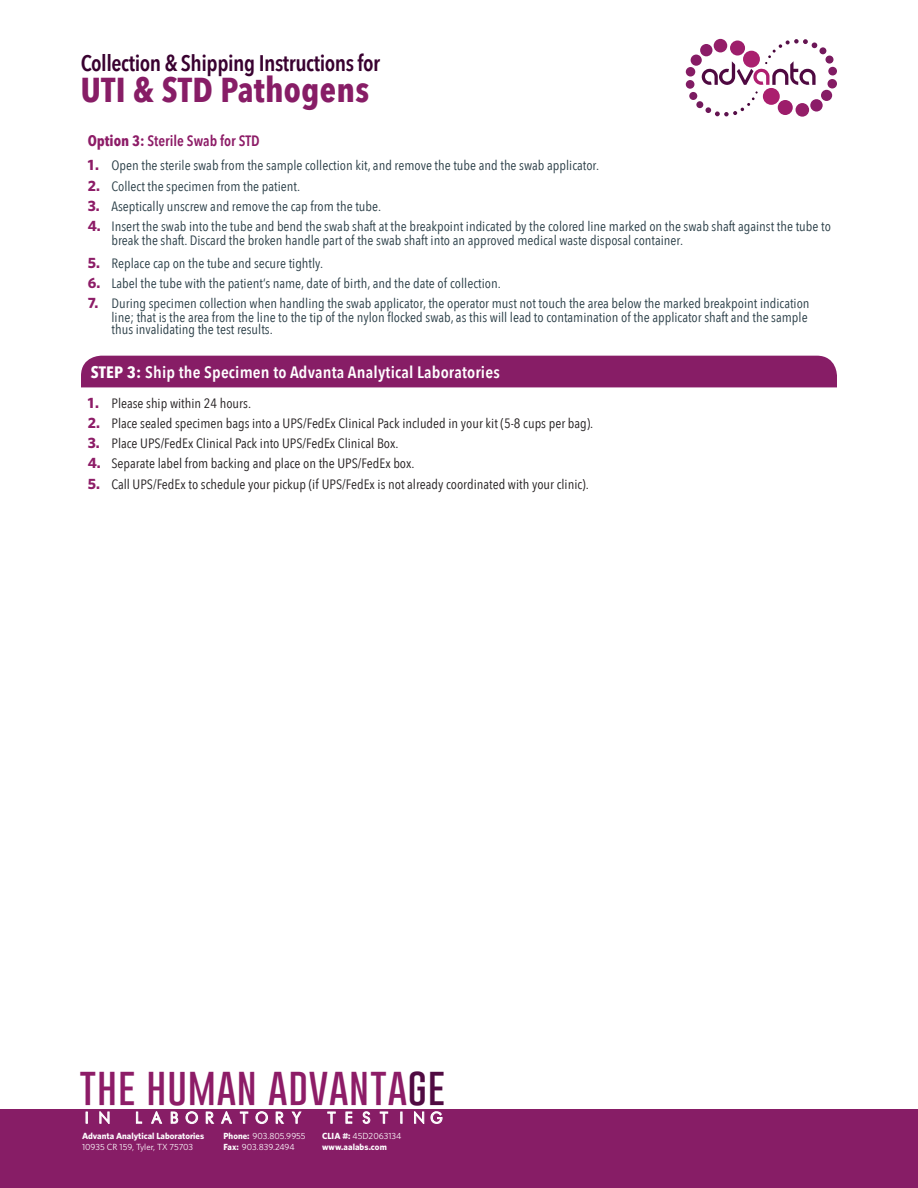
<style>
.page{position:relative;width:918px;height:1188px;background:#fff}
.page>*{position:absolute;margin:0;border:0;box-sizing:border-box;transform-origin:0 0}
.t1{font:100 39.3px "Gobold";letter-spacing:.02em;color:#8d1c67}
.t2{font:700 34.5px "Avenir Next Condensed";letter-spacing:.01em;color:#871d66}
.t3{font:600 22.5px "Avenir Next Condensed";letter-spacing:-.02em;color:#390130}
.Default{font:600 16.5px "Avenir Next Condensed";letter-spacing:.01em;color:#fff;scale:1.05 1}
.t4{font:15.15px "Futurist Fixed Width";letter-spacing:.21em;color:#fff;scale:.95 1}
.Default-2{font:600 15px "Avenir Next Condensed";color:#8d1c67}
.t5{font:700 15px "Whitney";color:#8d1c67}
.Default-3{font:13.5px/12px "Avenir Next Condensed";color:#293d46;scale:1.05 1}
.Default-4{font:13.5px "Avenir Next Condensed";color:#231f20;scale:1.05 1}
.t6{font:700 8.85px/10.5px "Whitney";color:#fff}
.t7{font:8.85px/10.5px "Whitney";color:#fff}
.s1{font-weight:700}
.s2{color:#500a42}
.s3{font-weight:400}
</style>
<div class="page">
<div style="left:0;top:1109px;width:918px;height:79px;background:#871d66"></div>
<svg style="left:700px;top:44px;width:12px;height:12px"></svg>
<div style="left:691px;top:55px;width:11px;height:11px;background:#861c65;border-radius:50%"></div>
<div style="left:686px;top:67px;width:9px;height:10px;background:#851c64;border-radius:50%"></div>
<div style="left:686px;top:80px;width:8px;height:9px;background:#811c64;border-radius:50%"></div>
<div style="left:689px;top:92px;width:8px;height:8px;background:#7a1b60;border-radius:50%"></div>
<div style="left:696px;top:101px;width:7px;height:7px;background:#73195c;border-radius:50%"></div>
<svg style="left:705px;top:91px;width:53px;height:25px"></svg>
<div style="left:763px;top:88px;width:17px;height:17px;background:#aa1f6e;border-radius:50%"></div>
<div style="left:778px;top:100px;width:15px;height:15px;background:#9d1d6b;border-radius:50%"></div>
<div style="left:796px;top:103px;width:13px;height:14px;background:#941e68;border-radius:50%"></div>
<div style="left:810px;top:99px;width:13px;height:13px;background:#8b1c68;border-radius:50%"></div>
<div style="left:821px;top:90px;width:11px;height:11px;background:#861c65;border-radius:50%"></div>
<div style="left:828px;top:79px;width:9px;height:9px;background:#851c64;border-radius:50%"></div>
<div style="left:828px;top:67px;width:9px;height:8px;background:#811c64;border-radius:50%"></div>
<svg style="left:825px;top:56px;width:9px;height:8px"></svg>
<div style="left:819px;top:47px;width:7px;height:7px;background:#73195c;border-radius:50%"></div>
<svg style="left:702px;top:39px;width:115px;height:46px"></svg>
<svg style="left:86px;top:1112px;width:2px;height:11px"></svg>
<svg style="left:99px;top:1111px;width:10px;height:13px"></svg>
<svg style="left:136px;top:1112px;width:6px;height:12px"></svg>
<svg style="left:151px;top:1111px;width:11px;height:13px"></svg>
<svg style="left:171px;top:1112px;width:7px;height:12px"></svg>
<svg style="left:186px;top:1111px;width:12px;height:13px"></svg>
<svg style="left:206px;top:1112px;width:8px;height:12px"></svg>
<svg style="left:221px;top:1111px;width:11px;height:13px"></svg>
<svg style="left:240px;top:1112px;width:8px;height:12px"></svg>
<svg style="left:256px;top:1111px;width:12px;height:13px"></svg>
<svg style="left:276px;top:1112px;width:8px;height:12px"></svg>
<svg style="left:292px;top:1112px;width:9px;height:12px"></svg>
<svg style="left:327px;top:1112px;width:9px;height:12px"></svg>
<svg style="left:346px;top:1112px;width:6px;height:12px"></svg>
<svg style="left:363px;top:1111px;width:7px;height:13px"></svg>
<svg style="left:380px;top:1112px;width:8px;height:12px"></svg>
<svg style="left:414px;top:1111px;width:10px;height:13px"></svg>
<svg style="left:431px;top:1111px;width:11px;height:13px"></svg>
<div style="left:81px;top:356px;width:756px;height:31px;background:#871d66"></div>
<h3 class="t3" style="left:81px;top:44px;width:301px">Collection &amp; Shipping Instructions for</h3>
<h2 class="t2" style="left:81px;top:69px;width:290px">UTI &amp; STD Pathogens</h2>
<p class="Default-2" style="left:88px;top:128px;width:173px"><span class="s1">Option 3:</span> Sterile Swab for STD</p>
<p class="t5" style="left:88px;top:156px;width:13px">1.</p>
<p class="Default-3" style="left:112px;top:159px;width:466px">Open the sterile swab from the sample collection kit, and remove the tube and the swab applicator.</p>
<p class="t5" style="left:88px;top:176px;width:14px">2.</p>
<p class="Default-3" style="left:112px;top:179px;width:181px">Collect the specimen from the patient.</p>
<p class="t5" style="left:88px;top:197px;width:14px">3.</p>
<p class="Default-3" style="left:112px;top:200px;width:258px">Aseptically unscrew and remove the cap from the tube.</p>
<p class="t5" style="left:88px;top:217px;width:15px">4.</p>
<p class="Default-3" style="left:112px;top:220px;width:687px">Insert the swab into the tube and bend the swab shaft at the breakpoint indicated by the colored line marked on the swab shaft against the tube to</p>
<p class="Default-3" style="left:112px;top:233px;width:546px">break the shaft. Discard the broken handle part of the swab shaft into an approved medical waste disposal container.</p>
<p class="t5" style="left:88px;top:254px;width:14px">5.</p>
<p class="Default-3" style="left:112px;top:257px;width:203px">Replace cap on the tube and secure tightly.</p>
<p class="t5" style="left:88px;top:274px;width:14px">6.</p>
<p class="Default-3" style="left:112px;top:277px;width:372px">Label the tube with the patient’s name, date of birth, and the date of collection.</p>
<p class="t5" style="left:88px;top:294px;width:12px">7.</p>
<p class="Default-3" style="left:112px;top:297px;width:666px">During specimen collection when handling the swab applicator, the operator must not touch the area below the marked breakpoint indication</p>
<p class="Default-3" style="left:112px;top:311px;width:665px">line; that is the area from the line to the tip of the nylon flocked swab, as this will lead to contamination of the applicator shaft and the sample thus invalidating the test results.</p>
<p class="Default" style="left:91px;top:358px;width:391px"><span class="s1">STEP 3:</span> Ship the Specimen to Advanta Analytical Laboratories</p>
<p class="t5" style="left:88px;top:393px;width:13px">1.</p>
<p class="Default-4" style="left:112px;top:391px;width:134px">Please ship within 24 hours.</p>
<p class="t5" style="left:88px;top:414px;width:14px">2.</p>
<p class="Default-4" style="left:112px;top:412px;width:460px">Place sealed specimen bags into a UPS/FedEx Clinical Pack included in your kit (5-8 cups per bag).</p>
<p class="t5" style="left:88px;top:434px;width:14px">3.</p>
<p class="Default-4" style="left:112px;top:432px;width:275px">Place UPS/FedEx Clinical Pack into UPS/FedEx Clinical Box.</p>
<p class="t5" style="left:88px;top:454px;width:15px">4.</p>
<p class="Default-4" style="left:112px;top:452px;width:290px">Separate label from backing and place on the UPS/FedEx box.</p>
<p class="t5" style="left:88px;top:474px;width:14px">5.</p>
<p class="Default-4" style="left:112px;top:472px;width:456px">Call UPS/FedEx to schedule your pickup (if UPS/FedEx is not already coordinated with your clinic).</p>
<h1 class="t1" style="left:80px;top:1061px;width:367px">THE HUMAN ADVANTA<span class="s2">GE</span></h1>
<p class="t4" style="left:80px;top:1108px;width:35px">IN</p>
<p class="t4" style="left:132px;top:1108px;width:182px">LABORATORY</p>
<p class="t4" style="left:324px;top:1108px;width:127px">TESTING</p>
<p class="t6" style="left:82px;top:1131px;width:124px">Advanta Analytical Laboratories</p>
<p class="t7" style="left:82px;top:1141px;width:113px">10935 CR 159, Tyler, TX 75703</p>
<p class="t7" style="left:224px;top:1131px;width:84px"><span class="s1">Phone:</span> 903.805.9955<br><span class="s1">Fax:</span> 903.839.2494</p>
<p class="t6" style="left:322px;top:1131px;width:81px">CLIA #: <span class="s3">45D2063134 </span>www.aalabs.com</p>
</div>
